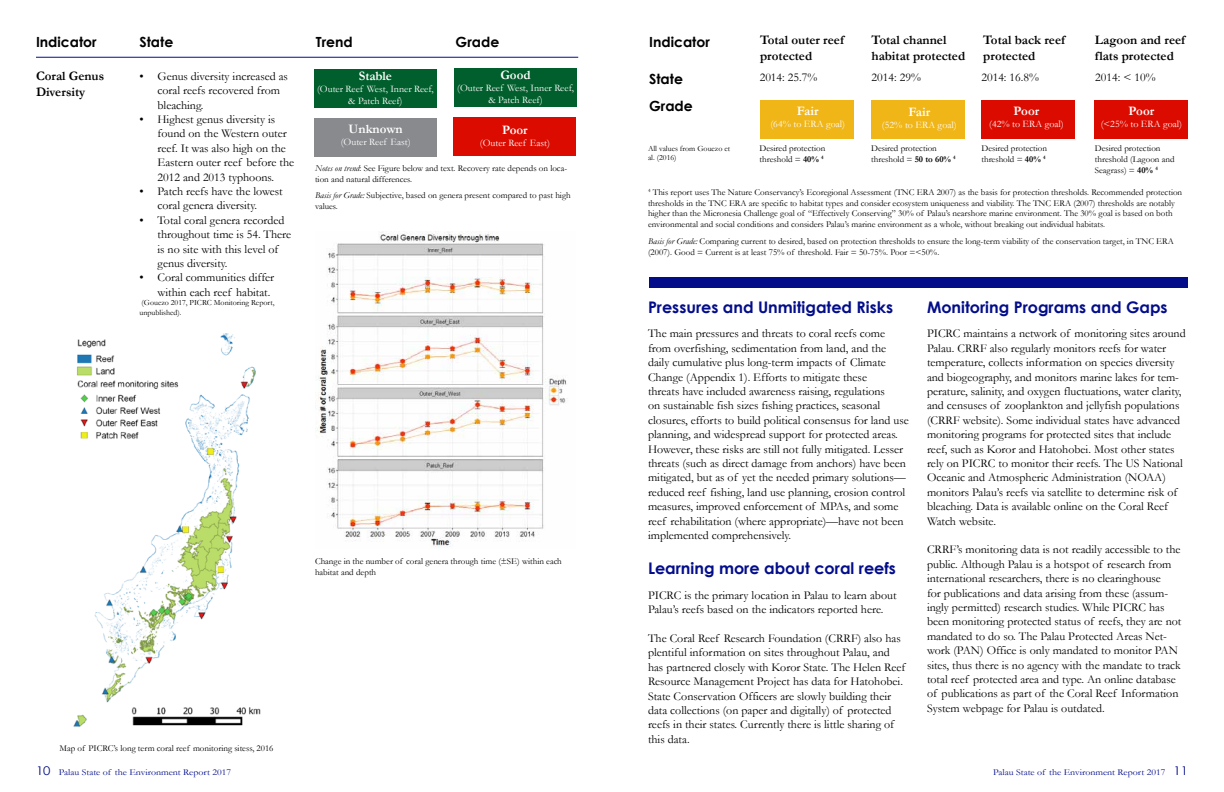
<style>
.page{position:relative;width:1224px;height:792px;background:#fff}
.page>*{position:absolute;margin:0;border:0;box-sizing:border-box;transform-origin:0 0}
.t1{font:700 16px "Century Gothic";color:#030d8a}
.t2{font:700 14px/27.2px "Century Gothic";color:#000}
.t3{font:700 13px/15.6px "Garamond";color:#000}
.t4{font:700 13px "Garamond";color:#fff}
.t5{font:12px/14.4px "Garamond";color:#000}
.t6{font:10px/12px "Garamond";color:#fff;text-align:center}
.t7{font:9px/10.8px "Garamond";color:#000}
.t8{font:9px "Garamond";color:#030d8a;scale:1.1 1}
.t9{font:8px/9.6px "Garamond";color:#000}
.s1{font-family:"Times New Roman"}
.s2{font-style:italic}
.s3{font-weight:700}
.s4{font-family:"Century Gothic";font-size:12px}
</style>
<div class="page">
<hr style="left:36px;top:57px;width:542px;height:1px;background:#030d8a">
<div style="left:454px;top:68px;width:123px;height:39px;background:#005f2c"></div>
<div style="left:314px;top:69px;width:122px;height:39px;background:#005f2c"></div>
<img style="left:315px;top:231px;width:253px;height:317px">
<img style="left:73px;top:333px;width:188px;height:394px">
<div style="left:454px;top:117px;width:122px;height:39px;background:#dc0b00"></div>
<div style="left:315px;top:118px;width:122px;height:39px;background:#888a8d"></div>
<div style="left:649px;top:278px;width:538px;height:10px;background:#030d8a"></div>
<div style="left:1094px;top:100px;width:94px;height:39px;background:#dc0b00"></div>
<div style="left:981px;top:101px;width:94px;height:38px;background:#dc0b00"></div>
<div style="left:760px;top:100px;width:94px;height:39px;background:#f0b517"></div>
<div style="left:872px;top:100px;width:93px;height:39px;background:#f0b517"></div>
<p class="t2" style="left:36px;top:27px;width:62px">Indicator</p>
<p class="t2" style="left:140px;top:27px;width:35px">State</p>
<p class="t2" style="left:316px;top:27px;width:38px">Trend</p>
<p class="t2" style="left:456px;top:27px;width:45px">Grade</p>
<p class="t3" style="left:36px;top:69px;width:70px">Coral Genus<br>Diversity</p>
<p class="t5" style="left:158px;top:69px;width:132px;text-indent:-18px"><span class="s1">•</span> Genus diversity increased as coral reefs recovered from bleaching.</p>
<p class="t5" style="left:158px;top:112px;width:138px;text-indent:-18px"><span class="s1">•</span> Highest genus diversity is found on the Western outer reef. It was also high on the<br>Eastern outer reef before the<br>2012 and 2013 typhoons.</p>
<p class="t5" style="left:158px;top:184px;width:127px;text-indent:-18px"><span class="s1">•</span> Patch reefs have the lowest coral genera diversity.</p>
<p class="t5" style="left:158px;top:213px;width:135px;text-indent:-18px"><span class="s1">•</span> Total coral genera recorded throughout time is 54. There is no site with this level of genus diversity.</p>
<p class="t5" style="left:158px;top:270px;width:118px;text-indent:-18px"><span class="s1">•</span> Coral communities differ within each reef habitat.</p>
<p class="t9" style="left:140px;top:298px;width:136px">(Gouezo 2017, PICRC Monitoring Report, unpublished).</p>
<p class="t4" style="left:359px;top:68px;width:35px">Stable</p>
<p class="t6" style="left:317px;top:83px;width:118px">(Outer Reef West, Inner Reef, &amp; Patch Reef)</p>
<p class="t4" style="left:349px;top:120px;width:56px">Unknown</p>
<p class="t6" style="left:341px;top:136px;width:72px">(Outer Reef East)</p>
<p class="t4" style="left:500px;top:66px;width:32px">Good</p>
<p class="t6" style="left:457px;top:82px;width:118px">(Outer Reef West, Inner Reef, &amp; Patch Reef)</p>
<p class="t4" style="left:502px;top:121px;width:27px">Poor</p>
<p class="t6" style="left:480px;top:136px;width:72px">(Outer Reef East)</p>
<p class="t7" style="left:315px;top:162px;width:254px"><span class="s2">Notes on trend</span>: See Figure below and text. Recovery rate depends on loca&shy;tion and natural differences.</p>
<p class="t7" style="left:315px;top:190px;width:257px"><span class="s2">Basis for Grade:</span> Subjective, based on genera present compared to past high values.</p>
<p class="t7" style="left:315px;top:555px;width:248px">Change in the number of coral genera through time (±SE) within each habitat and depth</p>
<p class="t7" style="left:60px;top:742px;width:215px">Map of PICRC’s long term coral reef monitoring sitess, 2016</p>
<p class="t2" style="left:649px;top:27px;width:62px">Indicator</p>
<p class="t2" style="left:649px;top:64px;width:45px">State<br>Grade</p>
<p class="t9" style="left:648px;top:143px;width:84px">All values from Gouezo et al. (2016)</p>
<p class="t3" style="left:760px;top:33px;width:85px">Total outer reef protected</p>
<p class="t5" style="left:760px;top:70px;width:59px">2014: 25.7%</p>
<p class="t3" style="left:872px;top:33px;width:95px">Total channel habitat protected</p>
<p class="t5" style="left:872px;top:70px;width:51px">2014: 29%</p>
<p class="t3" style="left:983px;top:33px;width:83px">Total back reef protected</p>
<p class="t5" style="left:981px;top:70px;width:59px">2014: 16.8%</p>
<p class="t3" style="left:1095px;top:33px;width:92px">Lagoon and reef flats protected</p>
<p class="t5" style="left:1095px;top:70px;width:62px">2014: &lt; 10%</p>
<p class="t4" style="left:797px;top:102px;width:23px">Fair</p>
<p class="t6" style="left:770px;top:118px;width:76px">(64% to ERA goal)</p>
<p class="t4" style="left:908px;top:103px;width:23px">Fair</p>
<p class="t6" style="left:882px;top:118px;width:76px">(52% to ERA goal)</p>
<p class="t4" style="left:1014px;top:102px;width:27px">Poor</p>
<p class="t6" style="left:989px;top:118px;width:76px">(42% to ERA goal)</p>
<p class="t4" style="left:1129px;top:102px;width:27px">Poor</p>
<p class="t6" style="left:1101px;top:118px;width:83px">(&lt;25% to ERA goal)</p>
<p class="t7" style="left:760px;top:143px;width:67px">Desired protection threshold = <span class="s3">40%</span> <sup>4</sup></p>
<p class="t7" style="left:871px;top:143px;width:86px">Desired protection threshold = <span class="s3">50 to 60%</span> <sup>4</sup></p>
<p class="t7" style="left:981px;top:143px;width:67px">Desired protection threshold = <span class="s3">40%</span> <sup>4</sup></p>
<p class="t7" style="left:1095px;top:143px;width:81px">Desired protection threshold (Lagoon and<br>Seagrass) = <span class="s3">40%</span> <sup>4</sup></p>
<p class="t7" style="left:648px;top:186px;width:536px"><sup>4</sup> This report uses The Nature Conservancy’s Ecoregional Assessment (TNC ERA 2007) as the basis for protection thresholds. Recommended protection thresholds in the TNC ERA are specific to habitat types and consider ecosystem uniqueness and viability. The TNC ERA (2007) thresholds are notably higher than the Micronesia Challenge goal of “Effectively Conserving” 30% of Palau’s nearshore marine environment. The 30% goal is based on both environmental and social conditions and considers Palau’s marine environment as a whole, without breaking out individual habitats.</p>
<p class="t7" style="left:648px;top:236px;width:527px"><span class="s2">Basis for Grade:</span> Comparing current to desired, based on protection thresholds to ensure the long-term viability of the conservation target, in TNC ERA (2007). Good = Current is at least 75% of threshold. Fair = 50-75%. Poor =&lt;50%.</p>
<h1 class="t1" style="left:648px;top:295px;width:247px">Pressures and Unmitigated Risks</h1>
<p class="t5" style="left:648px;top:326px;width:262px">The main pressures and threats to coral reefs come from overfishing, sedimentation from land, and the daily cumulative plus long-term impacts of Climate Change (Appendix 1). Efforts to mitigate these<br>threats have included awareness raising, regulations<br>on sustainable fish sizes fishing practices, seasonal closures, efforts to build political consensus for land use planning, and widespread support for protected areas.<br>However, these risks are still not fully mitigated. Lesser threats (such as direct damage from anchors) have been mitigated, but as of yet the needed primary solutions— reduced reef fishing, land use planning, erosion control measures, improved enforcement of MPAs, and some reef rehabilitation (where appropriate)—have not been implemented comprehensively.</p>
<h1 class="t1" style="left:648px;top:556px;width:249px">Learning more about coral reefs</h1>
<p class="t5" style="left:648px;top:588px;width:250px">PICRC is the primary location in Palau to learn about<br>Palau’s reefs based on the indicators reported here.</p>
<p class="t5" style="left:648px;top:631px;width:259px">The Coral Reef Research Foundation (CRRF) also has plentiful information on sites throughout Palau, and has partnered closely with Koror State. The Helen Reef Resource Management Project has data for Hatohobei.<br>State Conservation Officers are slowly building their data collections (on paper and digitally) of protected reefs in their states. Currently there is little sharing of this data.</p>
<h1 class="t1" style="left:927px;top:295px;width:242px">Monitoring Programs and Gaps</h1>
<p class="t5" style="left:927px;top:326px;width:260px">PICRC maintains a network of monitoring sites around Palau. CRRF also regularly monitors reefs for water temperature, collects information on species diversity and biogeography, and monitors marine lakes for tem&shy;perature, salinity, and oxygen fluctuations, water clarity, and censuses of zooplankton and jellyfish populations (CRRF website). Some individual states have advanced monitoring programs for protected sites that include reef, such as Koror and Hatohobei. Most other states rely on PICRC to monitor their reefs. The US National Oceanic and Atmospheric Administration (NOAA) monitors Palau’s reefs via satellite to determine risk of bleaching. Data is available online on the Coral Reef Watch website.</p>
<p class="t5" style="left:927px;top:542px;width:256px">CRRF’s monitoring data is not readily accessible to the public. Although Palau is a hotspot of research from international researchers, there is no clearinghouse<br>for publications and data arising from these (assum&shy;ingly permitted) research studies. While PICRC has been monitoring protected status of reefs, they are not mandated to do so. The Palau Protected Areas Net&shy;work (PAN) Office is only mandated to monitor PAN sites, thus there is no agency with the mandate to track total reef protected area and type. An online database of publications as part of the Coral Reef Information System webpage for Palau is outdated.</p>
<p class="t8" style="left:36px;top:766px;width:179px"><span class="s4">10</span> Palau State of the Environment Report 2017</p>
<p class="t8" style="left:993px;top:766px;width:179px">Palau State of the Environment Report 2017 <span class="s4">11</span></p>
</div>
